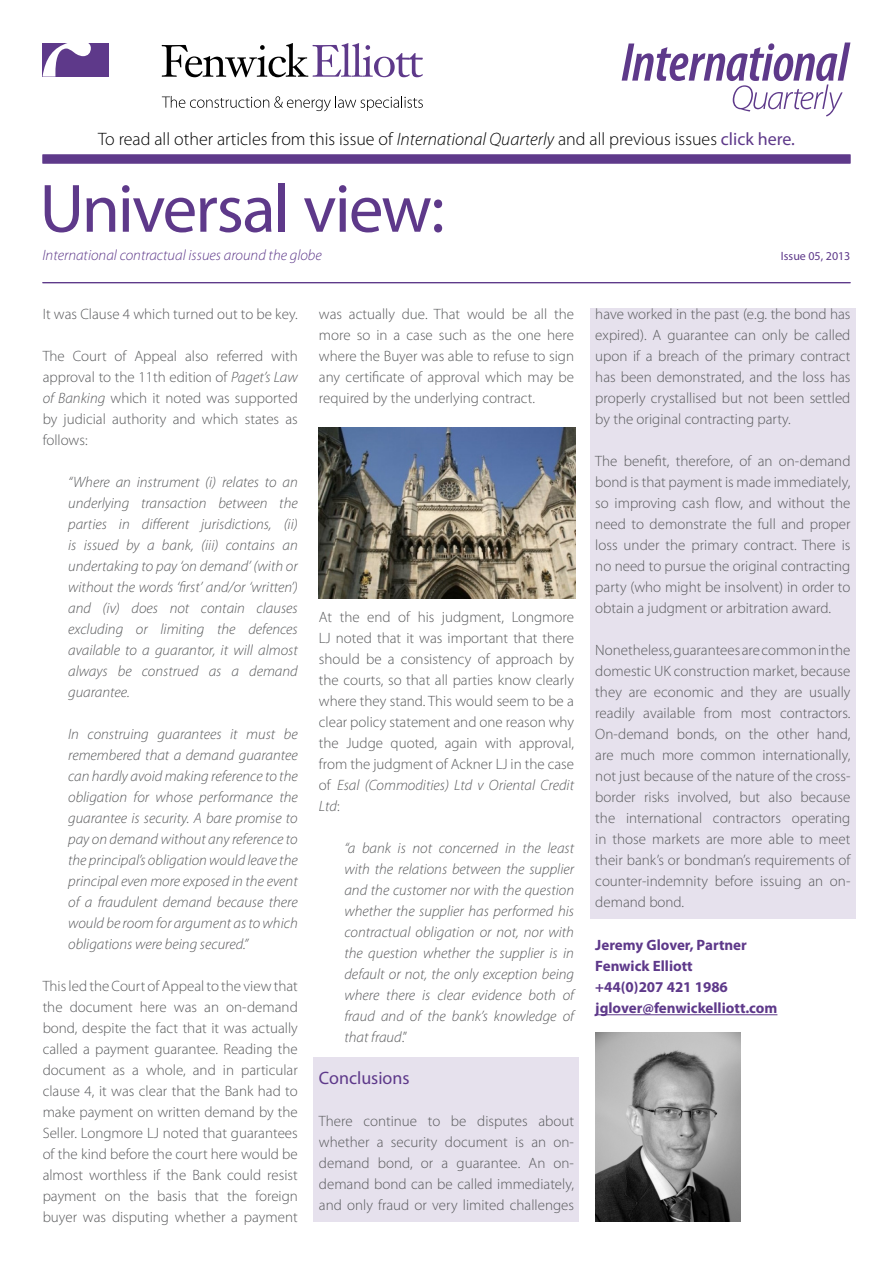
<style>
.page{position:relative;width:893px;height:1263px;background:#fff}
.page>*{position:absolute;margin:0;border:0;box-sizing:border-box;transform-origin:0 0}
.t1{font:69px "Myriad Pro";letter-spacing:-.03em;color:#5e398a}
.t2{font:300 18px "Myriad Pro";color:#000}
.t3{font:18px "Myriad Pro";color:#5e398a}
.t4{font:300 15px/21px "Myriad Pro";color:#58595b;text-align:justify}
.t5{font:italic 300 15px/21px "Myriad Pro";color:#58595b;text-align:justify}
.t6{font:700 15px/21px "Myriad Pro";color:#5e398a}
.t7{font:italic 300 15px "Myriad Pro";color:#5e398a}
.t8{font:12px "Myriad Pro";color:#5e398a}
.s1{font-style:italic}
.s2{font-weight:400;color:#5e398a}
.s3{font-style:normal}
</style>
<div class="page">
<div style="left:590px;top:308px;width:266px;height:610px;background:#e6e1ed"></div>
<div style="left:314px;top:1057px;width:265px;height:164px;background:#e6e1ed"></div>
<svg style="left:162px;top:43px;width:261px;height:34px"></svg>
<div style="left:43px;top:43px;width:66px;height:34px;background:#5e398a"></div>
<svg style="left:43px;top:43px;width:48px;height:34px"></svg>
<svg style="left:162px;top:96px;width:261px;height:15px"></svg>
<svg style="left:622px;top:43px;width:228px;height:73px"></svg>
<hr style="left:43px;top:282px;width:807px;height:1px;background:#5e398a">
<div style="left:43px;top:154px;width:807px;height:9px;background:#5e398a"></div>
<hr style="left:595px;top:1014px;width:182px;height:1px;background:#5e398a">
<img style="left:595px;top:1032px;width:146px;height:189px">
<img style="left:319px;top:428px;width:256px;height:171px">
<p class="t2" style="left:98px;top:128px;width:698px">To read all other articles from this issue of <span class="s1">International Quarterly</span> and all previous issues <span class="s2">click here.</span></p>
<h1 class="t1" style="left:40px;top:166px;width:407px">Universal view:</h1>
<p class="t7" style="left:43px;top:246px;width:281px">International contractual issues around the globe</p>
<p class="t4" style="left:43px;top:303px;width:257px">It was Clause 4 which turned out to be key.</p>
<p class="t4" style="left:43px;top:345px;width:257px">The Court of Appeal also referred with approval to the 11th edition of <span class="s1">Paget’s Law of Banking</span> which it noted was supported by judicial authority and which states as follows:</p>
<p class="t5" style="left:68px;top:471px;width:231px">“Where an instrument (i) relates to an underlying transaction between the parties in different jurisdictions, (ii) is issued by a bank, (iii) contains an undertaking to pay ‘on demand’ (with or without the words ‘first’ and/or ‘written’) and (iv) does not contain clauses excluding or limiting the defences available to a guarantor, it will almost always be construed as a demand guarantee.</p>
<p class="t5" style="left:68px;top:723px;width:231px">In construing guarantees it must be remembered that a demand guarantee can hardly avoid making reference to the obligation for whose performance the guarantee is security. A bare promise to pay on demand without any reference to the principal’s obligation would leave the principal even more exposed in the event of a fraudulent demand because there would be room for argument as to which obligations were being secured.”</p>
<p class="t4" style="left:43px;top:975px;width:257px">This led the Court of Appeal to the view that the document here was an on-demand bond, despite the fact that it was actually called a payment guarantee. Reading the document as a whole, and in particular clause 4, it was clear that the Bank had to make payment on written demand by the Seller. Longmore LJ noted that guarantees of the kind before the court here would be almost worthless if the Bank could resist payment on the basis that the foreign buyer was disputing whether a payment</p>
<p class="t4" style="left:319px;top:303px;width:257px">was actually due. That would be all the more so in a case such as the one here where the Buyer was able to refuse to sign any certificate of approval which may be required by the underlying contract.</p>
<p class="t4" style="left:319px;top:606px;width:257px">At the end of his judgment, Longmore LJ noted that it was important that there should be a consistency of approach by the courts, so that all parties know clearly where they stand. This would seem to be a clear policy statement and one reason why the Judge quoted, again with approval, from the judgment of Ackner LJ in the case of <span class="s1">Esal (Commodities) Ltd v Oriental Credit Ltd</span>:</p>
<p class="t5" style="left:344px;top:837px;width:231px">“a bank is not concerned in the least with the relations between the supplier and the customer nor with the question whether the supplier has performed his contractual obligation or not, nor with the question whether the supplier is in default or not, the only exception being where there is clear evidence both of fraud and of the bank’s knowledge of that fraud<span class="s3">.”</span></p>
<p class="t3" style="left:319px;top:1066px;width:92px">Conclusions</p>
<p class="t4" style="left:319px;top:1110px;width:257px">There continue to be disputes about whether a security document is an on&shy;demand bond, or a guarantee. An on&shy;demand bond can be called immediately, and only fraud or very limited challenges</p>
<p class="t8" style="left:781px;top:249px;width:71px">Issue 05, 2013</p>
<p class="t4" style="left:595px;top:303px;width:257px">have worked in the past (e.g. the bond has expired). A guarantee can only be called upon if a breach of the primary contract has been demonstrated, and the loss has properly crystallised but not been settled by the original contracting party.</p>
<p class="t4" style="left:595px;top:450px;width:257px">The benefit, therefore, of an on-demand bond is that payment is made immediately, so improving cash flow, and without the need to demonstrate the full and proper loss under the primary contract. There is no need to pursue the original contracting party (who might be insolvent) in order to obtain a judgment or arbitration award.</p>
<p class="t4" style="left:595px;top:639px;width:257px">Nonetheless, guarantees are common in the domestic UK construction market, because they are economic and they are usually readily available from most contractors.<br>On-demand bonds, on the other hand, are much more common internationally, not just because of the nature of the cross&shy;border risks involved, but also because the international contractors operating in those markets are more able to meet their bank’s or bondman’s requirements of counter-indemnity before issuing an on&shy;demand bond.</p>
<p class="t6" style="left:595px;top:934px;width:184px">Jeremy Glover, Partner<br>Fenwick Elliott<br>+44(0)207 421 1986 jglover@fenwickelliott.com</p>
</div>
